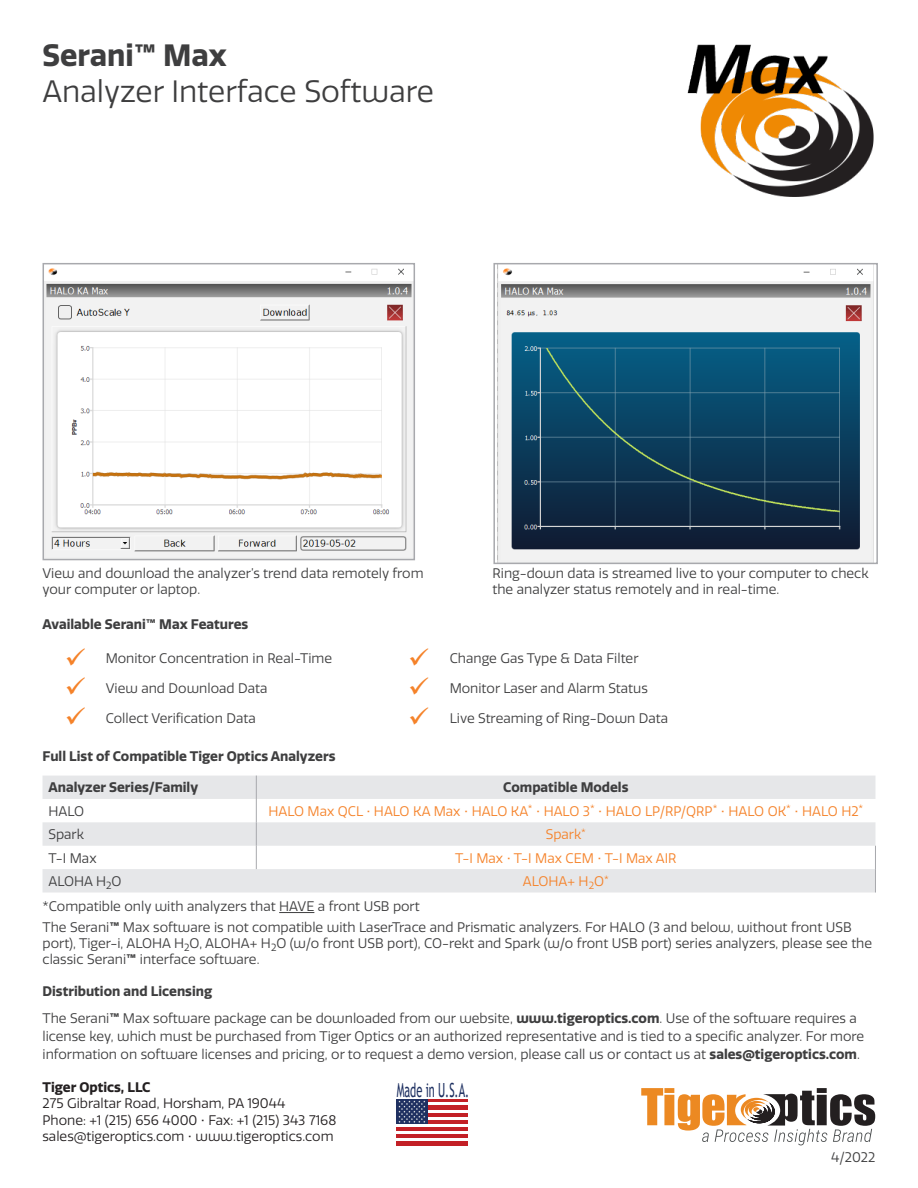
<style>
.page{position:relative;width:918px;height:1188px;background:#fff}
.page>*{position:absolute;margin:0;border:0;box-sizing:border-box;transform-origin:0 0}
.t1{font:30px "Quatro";color:#3e3e3f}
.t2{font:700 30px "Quatro";color:#3e3e3f}
.t3{font:19.5px "Trebuchet MS";color:#1e3061;scale:.57 1}
.t4{font:13.5px/16.2px "Quatro";color:#3e3e3f}
.t5{font:700 13.5px "Quatro";color:#3e3e3f}
.t6{font:13.5px "Quatro";color:#231f20}
.t7{font:13.5px "Quatro";color:#f58229}
.t8{font:700 13.5px "Quatro";color:#231f20}
.s1{font-weight:700}
</style>
<div class="page">
<img style="left:687px;top:44px;width:187px;height:153px">
<hr style="left:279px;top:912px;width:35px;height:1px;background:#3e3e3f">
<svg style="left:43px;top:776px;width:833px;height:116px"></svg>
<img style="left:46px;top:268px;width:366px;height:289px">
<div style="left:43px;top:263px;width:372px;height:297px;border:2px solid #a8a9ad"></div>
<img style="left:498px;top:266px;width:376px;height:295px">
<div style="left:493px;top:263px;width:385px;height:301px;border:2px solid #a8a9ad"></div>
<div style="left:396px;top:1099px;width:72px;height:46px;background:#c32026"></div>
<hr style="left:396px;top:1102px;width:72px;height:3px;background:#fff">
<hr style="left:396px;top:1110px;width:72px;height:3px;background:#fff">
<hr style="left:396px;top:1117px;width:72px;height:3px;background:#fff">
<hr style="left:396px;top:1124px;width:72px;height:3px;background:#fff">
<hr style="left:396px;top:1131px;width:72px;height:3px;background:#fff">
<hr style="left:396px;top:1138px;width:72px;height:3px;background:#fff">
<div style="left:396px;top:1099px;width:32px;height:25px;background:#1f3061"></div>
<svg style="left:399px;top:1101px;width:26px;height:22px"></svg>
<svg style="left:641px;top:1088px;width:234px;height:57px"></svg>
<p class="t2" style="left:43px;top:37px;width:186px">Serani™ Max</p>
<p class="t1" style="left:43px;top:74px;width:393px">Analyzer Interface Software</p>
<p class="t4" style="left:43px;top:565px;width:383px">View and download the analyzer’s trend data remotely from your computer or laptop.</p>
<p class="t4" style="left:493px;top:565px;width:378px">Ring-down data is streamed live to your computer to check the analyzer status remotely and in real-time.</p>
<p class="t5" style="left:43px;top:616px;width:207px">Available Serani™ Max Features</p>
<p class="t4" style="left:106px;top:651px;width:228px">Monitor Concentration in Real-Time</p>
<p class="t4" style="left:450px;top:651px;width:190px">Change Gas Type &amp; Data Filter</p>
<p class="t4" style="left:106px;top:681px;width:163px">View and Download Data</p>
<p class="t4" style="left:450px;top:681px;width:200px">Monitor Laser and Alarm Status</p>
<p class="t4" style="left:106px;top:710px;width:152px">Collect Verification Data</p>
<p class="t4" style="left:450px;top:710px;width:220px">Live Streaming of Ring-Down Data</p>
<p class="t5" style="left:43px;top:748px;width:294px">Full List of Compatible Tiger Optics Analyzers</p>
<p class="t5" style="left:49px;top:780px;width:151px">Analyzer Series/Family</p>
<p class="t5" style="left:503px;top:780px;width:127px">Compatible Models</p>
<p class="t4" style="left:49px;top:803px;width:37px">HALO</p>
<p class="t7" style="left:268px;top:803px;width:596px">HALO Max QCL • HALO KA Max • HALO KA<sup>*</sup> • HALO 3<sup>*</sup> • HALO LP/RP/QRP<sup>*</sup> • HALO OK<sup>*</sup> • HALO H2<sup>*</sup></p>
<p class="t4" style="left:49px;top:827px;width:37px">Spark</p>
<p class="t7" style="left:546px;top:827px;width:42px">Spark<sup>*</sup></p>
<p class="t4" style="left:49px;top:850px;width:50px">T-I Max</p>
<p class="t7" style="left:455px;top:850px;width:223px">T-I Max • T-I Max CEM • T-I Max AIR</p>
<p class="t4" style="left:49px;top:873px;width:75px">ALOHA H<sub>2</sub>O</p>
<p class="t7" style="left:523px;top:873px;width:87px">ALOHA+ H<sub>2</sub>O<sup>*</sup></p>
<p class="t4" style="left:43px;top:899px;width:379px">*Compatible only with analyzers that HAVE a front USB port</p>
<p class="t4" style="left:43px;top:919px;width:831px">The Serani<span class="s1">™</span> Max software is not compatible with LaserTrace and Prismatic analyzers. For HALO (3 and below, without front USB port), Tiger-i, ALOHA H<sub>2</sub>O, ALOHA+ H<sub>2</sub>O (w/o front USB port), CO-rekt and Spark (w/o front USB port) series analyzers, please see the classic Serani<span class="s1">™</span> interface software.</p>
<p class="t5" style="left:43px;top:984px;width:171px">Distribution and Licensing</p>
<p class="t4" style="left:43px;top:1009px;width:823px;line-height:18px">The Serani<span class="s1">™</span> Max software package can be downloaded from our website, <span class="s1">www.tigeroptics.com</span>. Use of the software requires a license key, which must be purchased from Tiger Optics or an authorized representative and is tied to a specific analyzer. For more information on software licenses and pricing, or to request a demo version, please call us or contact us at <span class="s1">sales@tigeroptics.com</span>.</p>
<p class="t8" style="left:43px;top:1079px;width:110px">Tiger Optics, LLC</p>
<p class="t6" style="left:43px;top:1096px;width:245px">275 Gibraltar Road, Horsham, PA 19044</p>
<p class="t6" style="left:43px;top:1112px;width:295px">Phone: +1 (215) 656 4000 • Fax: +1 (215) 343 7168</p>
<p class="t6" style="left:43px;top:1128px;width:293px">sales@tigeroptics.com • www.tigeroptics.com</p>
<p class="t3" style="left:397px;top:1078px;width:129px">Made in U.S.A.</p>
<p class="t4" style="left:831px;top:1150px;width:46px">4/2022</p>
</div>
